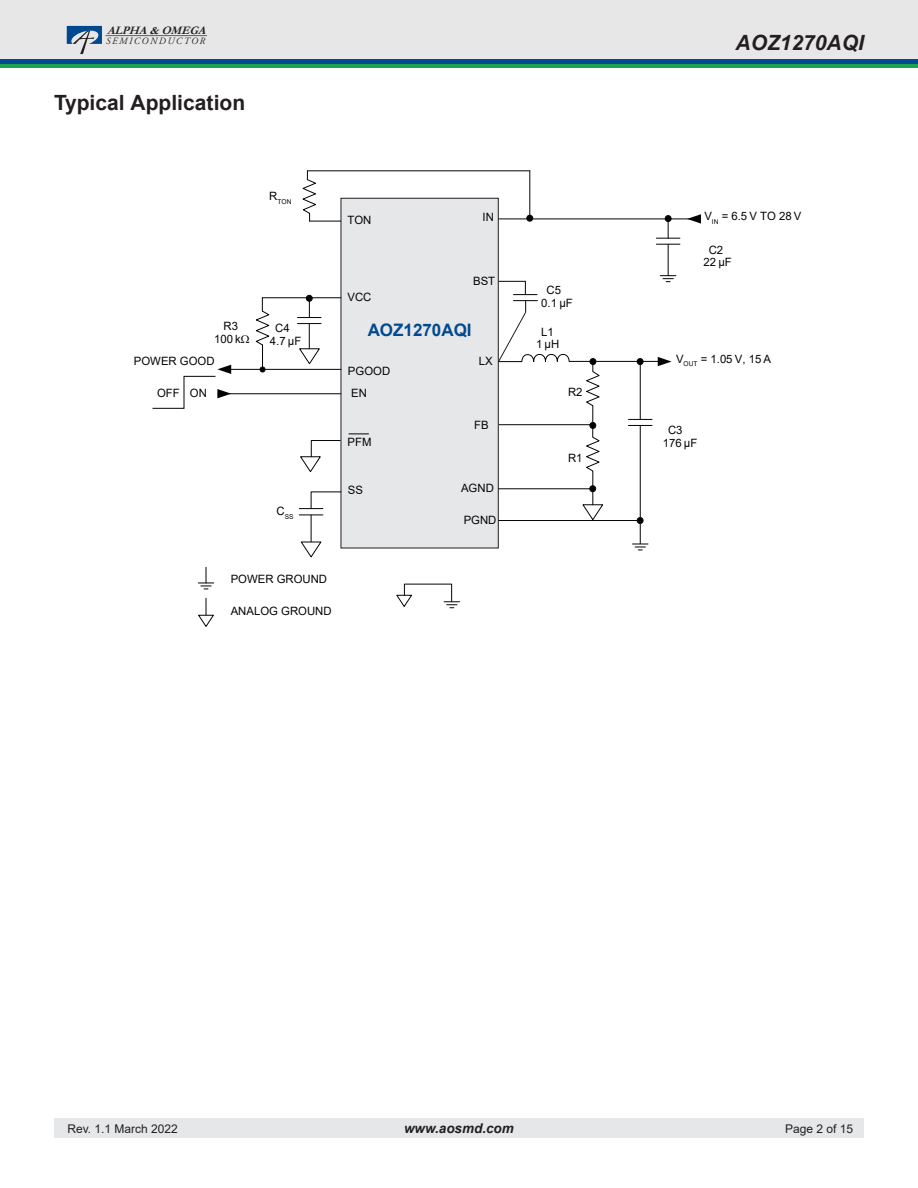
<style>
.page{position:relative;width:918px;height:1188px;background:#fff}
.page>*{position:absolute;margin:0;border:0;box-sizing:border-box;transform-origin:0 0}
.t1{font:700 21px "Arial";color:#231f20}
.t2{font:italic 700 21px "Arial";color:#231f20}
.t3{font:700 17.25px "Arial";color:#014990}
.t4{font:italic 700 13.5px "Arial";color:#231f20}
.t5{font:12px "Arial";color:#231f20}
.t6{font:italic 700 11.55px "Garamond";color:#231f20}
.t7{font:11.4px/21.5px "Arial";color:#040503}
.t8{font:italic 9.6px "Adobe Garamond Pro";letter-spacing:.16em;color:#231f20}
.t9{font:6.75px "Arial";color:#040503}
</style>
<div class="page">
<div style="left:54px;top:1119px;width:810px;height:19px;background:#e6e7e9"></div>
<div style="left:0;top:0;width:918px;height:61px;background:#e7e7e7"></div>
<hr style="left:105px;top:35px;width:102px;height:1px;background:#635d59">
<svg style="left:67px;top:26px;width:35px;height:28px"></svg>
<div style="left:0;top:59px;width:918px;height:5px;background:#014990"></div>
<hr style="left:0;top:64px;width:918px;height:4px;background:#1da252">
<div style="left:341px;top:198px;width:157px;height:350px;background:#e6e7e9"></div>
<svg style="left:349px;top:434px;width:20px;height:1px"></svg>
<hr style="left:229px;top:369px;width:112px;height:1px;background:#040503">
<div style="left:526px;top:215px;width:7px;height:7px;border:1px solid #040503;border-radius:50%"></div>
<svg style="left:687px;top:214px;width:14px;height:10px"></svg>
<div style="left:665px;top:215px;width:6px;height:7px;border:1px solid #040503;border-radius:50%"></div>
<svg style="left:198px;top:567px;width:16px;height:23px"></svg>
<svg style="left:396px;top:583px;width:64px;height:25px"></svg>
<svg style="left:198px;top:598px;width:16px;height:29px"></svg>
<svg style="left:633px;top:544px;width:15px;height:7px"></svg>
<svg style="left:299px;top:491px;width:43px;height:18px"></svg>
<hr style="left:229px;top:393px;width:112px;height:1px;background:#040503">
<svg style="left:300px;top:440px;width:41px;height:33px"></svg>
<hr style="left:529px;top:171px;width:1px;height:46px;background:#040503">
<hr style="left:499px;top:219px;width:198px;height:1px;background:#040503">
<hr style="left:640px;top:426px;width:1px;height:118px;background:#040503">
<svg style="left:299px;top:515px;width:24px;height:43px"></svg>
<svg style="left:297px;top:295px;width:24px;height:70px"></svg>
<hr style="left:668px;top:244px;width:1px;height:32px;background:#040503">
<svg style="left:656px;top:216px;width:24px;height:29px"></svg>
<svg style="left:152px;top:365px;width:79px;height:44px"></svg>
<hr style="left:262px;top:297px;width:79px;height:1px;background:#040503">
<hr style="left:307px;top:170px;width:223px;height:1px;background:#040503">
<svg style="left:302px;top:170px;width:15px;height:51px"></svg>
<hr style="left:310px;top:221px;width:31px;height:1px;background:#040503">
<svg style="left:498px;top:275px;width:178px;height:249px"></svg>
<svg style="left:241px;top:298px;width:30px;height:74px"></svg>
<p class="t6" style="left:107px;top:22px;width:105px">ALPHA&amp;OMEGA</p>
<p class="t8" style="left:106px;top:35px;width:100px">SEMICONDUCTOR</p>
<h1 class="t1" style="left:54px;top:88px;width:193px">Typical Application</h1>
<p class="t9" style="left:269px;top:197px;width:24px"><sup>R</sup>TON</p>
<p class="t7" style="left:348px;top:209px;width:25px">TON</p>
<p class="t7" style="left:483px;top:207px;width:13px">IN</p>
<p class="t7" style="left:473px;top:270px;width:24px">BST</p>
<p class="t7" style="left:348px;top:286px;width:25px">VCC</p>
<p class="t7" style="left:224px;top:316px;width:16px">R3</p>
<p class="t7" style="left:214px;top:328px;width:28px">100 k</p>
<p class="t7" style="left:275px;top:317px;width:16px">C4</p>
<p class="t7" style="left:270px;top:330px;width:33px">4.7 µF</p>
<p class="t3" style="left:368px;top:318px;width:106px">AOZ1270AQI</p>
<p class="t7" style="left:134px;top:350px;width:82px">POWER GOOD</p>
<p class="t7" style="left:157px;top:382px;width:51px">OFF ON</p>
<p class="t7" style="left:348px;top:360px;width:44px">PGOOD<br>EN</p>
<p class="t7" style="left:479px;top:350px;width:15px">LX</p>
<p class="t7" style="left:474px;top:414px;width:16px">FB</p>
<p class="t9" style="left:277px;top:512px;width:19px"><sup>C</sup>SS</p>
<p class="t7" style="left:348px;top:431px;width:25px">PFM</p>
<p class="t7" style="left:348px;top:479px;width:17px">SS</p>
<p class="t7" style="left:461px;top:477px;width:34px">AGND</p>
<p class="t7" style="left:464px;top:509px;width:34px">PGND</p>
<p class="t7" style="left:231px;top:568px;width:98px">POWER GROUND</p>
<p class="t7" style="left:231px;top:600px;width:102px">ANALOG GROUND</p>
<p class="t7" style="left:547px;top:280px;width:16px">C5</p>
<p class="t7" style="left:541px;top:292px;width:33px">0.1 µF</p>
<p class="t7" style="left:541px;top:321px;width:14px">L1</p>
<p class="t7" style="left:536px;top:333px;width:25px">1 µH</p>
<p class="t7" style="left:568px;top:381px;width:16px">R2</p>
<p class="t7" style="left:568px;top:447px;width:16px">R1</p>
<h1 class="t2" style="left:736px;top:28px;width:130px">AOZ1270AQI</h1>
<p class="t7" style="left:704px;top:206px;width:99px">V<sub>IN</sub> = 6.5 V TO 28 V</p>
<p class="t7" style="left:709px;top:239px;width:16px">C2</p>
<p class="t7" style="left:703px;top:251px;width:30px">22 µF</p>
<p class="t7" style="left:676px;top:348px;width:97px">V<sub>OUT</sub> = 1.05 V, 15 A</p>
<p class="t7" style="left:668px;top:420px;width:16px">C3</p>
<p class="t7" style="left:663px;top:432px;width:36px">176 µF</p>
<p class="t5" style="left:68px;top:1121px;width:112px">Rev. 1.1 March 2022</p>
<p class="t4" style="left:404px;top:1120px;width:111px">www.aosmd.com</p>
<p class="t5" style="left:785px;top:1121px;width:70px">Page 2 of 15</p>
</div>
